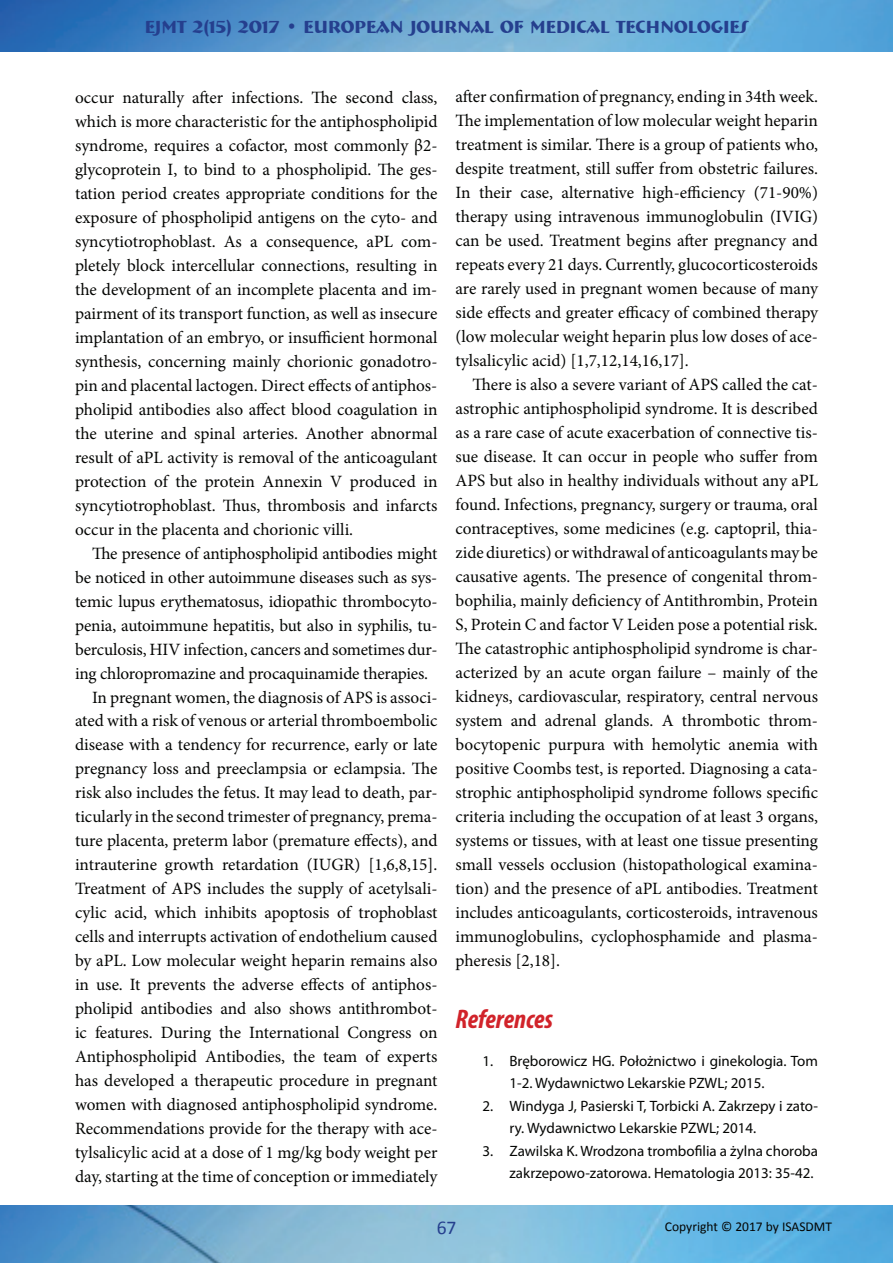
<style>
.page{position:relative;width:893px;height:1263px;background:#fff}
.page>*{position:absolute;margin:0;border:0;box-sizing:border-box;transform-origin:0 0}
.t1{font:italic 700 condensed 27px "Myriad Pro";color:#d1232a}
.t2{font:19.5px "Calibri";color:#253f8e}
.t3{font:700 18px "Bremen BT";color:#253f8e}
.t4{font:17.25px/24px "Minion Pro";letter-spacing:-.005em;color:#040503;text-align:justify}
.t5{font:15px/22.5px "Myriad Pro";color:#040503}
.t6{font:13.5px "Calibri";color:#040503}
</style>
<div class="page">
<img style="left:0;top:0;width:893px;height:52px">
<img style="left:0;top:1205px;width:893px;height:58px">
<p class="t3" style="left:145px;top:15px;width:605px">EJMT 2(15) 2017 • EUROPEAN JOURNAL OF MEDICAL TECHNOLOGIES</p>
<p class="t4" style="left:75px;top:85px;width:364px">occur naturally after infections. The second class, which is more characteristic for the antiphospholipid syndrome, requires a cofactor, most commonly β2- glycoprotein I, to bind to a phospholipid. The ges&shy;tation period creates appropriate conditions for the exposure of phospholipid antigens on the cyto- and syncytiotrophoblast. As a consequence, aPL com&shy;pletely block intercellular connections, resulting in the development of an incomplete placenta and im&shy;pairment of its transport function, as well as insecure implantation of an embryo, or insufficient hormonal synthesis, concerning mainly chorionic gonadotro&shy;pin and placental lactogen. Direct effects of antiphos&shy;pholipid antibodies also affect blood coagulation in the uterine and spinal arteries. Another abnormal result of aPL activity is removal of the anticoagulant protection of the protein Annexin V produced in syncytiotrophoblast. Thus, thrombosis and infarcts occur in the placenta and chorionic villi.</p>
<p class="t4" style="left:92px;top:541px;width:347px">The presence of antiphospholipid antibodies might</p>
<p class="t4" style="left:75px;top:565px;width:364px">be noticed in other autoimmune diseases such as sys-</p>
<p class="t4" style="left:75px;top:589px;width:364px">temic lupus erythematosus, idiopathic thrombocyto-</p>
<p class="t4" style="left:75px;top:613px;width:364px">penia, autoimmune hepatitis, but also in syphilis, tu-</p>
<p class="t4" style="left:75px;top:637px;width:364px">berculosis, HIV infection, cancers and sometimes dur-</p>
<p class="t4" style="left:75px;top:661px;width:355px">ing chloropromazine and procaquinamide therapies.</p>
<p class="t4" style="left:92px;top:685px;width:347px">In pregnant women, the diagnosis of APS is associ-</p>
<p class="t4" style="left:75px;top:709px;width:364px">ated with a risk of venous or arterial thromboembolic</p>
<p class="t4" style="left:75px;top:733px;width:364px">disease with a tendency for recurrence, early or late</p>
<p class="t4" style="left:75px;top:757px;width:364px">pregnancy loss and preeclampsia or eclampsia. The</p>
<p class="t4" style="left:75px;top:781px;width:364px">risk also includes the fetus. It may lead to death, par-</p>
<p class="t4" style="left:75px;top:805px;width:364px">ticularly in the second trimester of pregnancy, prema-</p>
<p class="t4" style="left:75px;top:829px;width:364px">ture placenta, preterm labor (premature effects), and</p>
<p class="t4" style="left:75px;top:853px;width:364px">intrauterine growth retardation (IUGR) [1,6,8,15].</p>
<p class="t4" style="left:75px;top:877px;width:364px">Treatment of APS includes the supply of acetylsali-</p>
<p class="t4" style="left:75px;top:901px;width:364px">cylic acid, which inhibits apoptosis of trophoblast</p>
<p class="t4" style="left:75px;top:925px;width:364px">cells and interrupts activation of endothelium caused</p>
<p class="t4" style="left:75px;top:949px;width:364px">by aPL. Low molecular weight heparin remains also</p>
<p class="t4" style="left:75px;top:973px;width:364px">in use. It prevents the adverse effects of antiphos-</p>
<p class="t4" style="left:75px;top:997px;width:364px">pholipid antibodies and also shows antithrombot-</p>
<p class="t4" style="left:75px;top:1021px;width:364px">ic features. During the International Congress on</p>
<p class="t4" style="left:75px;top:1045px;width:364px">Antiphospholipid Antibodies, the team of experts</p>
<p class="t4" style="left:75px;top:1069px;width:364px">has developed a therapeutic procedure in pregnant</p>
<p class="t4" style="left:75px;top:1093px;width:364px">women with diagnosed antiphospholipid syndrome.</p>
<p class="t4" style="left:75px;top:1117px;width:364px">Recommendations provide for the therapy with ace-</p>
<p class="t4" style="left:75px;top:1141px;width:364px">tylsalicylic acid at a dose of 1 mg/kg body weight per</p>
<p class="t4" style="left:75px;top:1165px;width:364px">day, starting at the time of conception or immediately</p>
<p class="t4" style="left:455px;top:85px;width:364px">after confirmation of pregnancy, ending in 34th week.<br>The implementation of low molecular weight heparin treatment is similar. There is a group of patients who, despite treatment, still suffer from obstetric failures.<br>In their case, alternative high-efficiency (71-90%) therapy using intravenous immunoglobulin (IVIG) can be used. Treatment begins after pregnancy and repeats every 21 days. Currently, glucocorticosteroids are rarely used in pregnant women because of many side effects and greater efficacy of combined therapy (low molecular weight heparin plus low doses of ace&shy;tylsalicylic acid) [1,7,12,14,16,17].</p>
<p class="t4" style="left:455px;top:373px;width:364px;text-indent:17px">There is also a severe variant of APS called the cat&shy;astrophic antiphospholipid syndrome. It is described as a rare case of acute exacerbation of connective tis&shy;sue disease. It can occur in people who suffer from APS but also in healthy individuals without any aPL found. Infections, pregnancy, surgery or trauma, oral contraceptives, some medicines (e.g. captopril, thia&shy;zide diuretics) or withdrawal of anticoagulants may be causative agents. The presence of congenital throm&shy;bophilia, mainly deficiency of Antithrombin, Protein S, Protein C and factor V Leiden pose a potential risk.<br>The catastrophic antiphospholipid syndrome is char&shy;acterized by an acute organ failure – mainly of the kidneys, cardiovascular, respiratory, central nervous system and adrenal glands. A thrombotic throm&shy;bocytopenic purpura with hemolytic anemia with positive Coombs test, is reported. Diagnosing a cata&shy;strophic antiphospholipid syndrome follows specific criteria including the occupation of at least 3 organs, systems or tissues, with at least one tissue presenting small vessels occlusion (histopathological examina&shy;tion) and the presence of aPL antibodies. Treatment includes anticoagulants, corticosteroids, intravenous immunoglobulins, cyclophosphamide and plasma&shy;pheresis [2,18].</p>
<h1 class="t1" style="left:455px;top:1002px;width:99px">References</h1>
<p class="t5" style="left:509px;top:1049px;width:310px;text-indent:-27px">1. Bręborowicz HG. Położnictwo i ginekologia. Tom<br>1-2. Wydawnictwo Lekarskie PZWL; 2015.</p>
<p class="t5" style="left:509px;top:1094px;width:310px;text-indent:-27px">2. Windyga J, Pasierski T, Torbicki A. Zakrzepy i zato&shy;ry. Wydawnictwo Lekarskie PZWL; 2014.</p>
<p class="t5" style="left:482px;top:1139px;width:337px;text-align:right">3. Zawilska K. Wrodzona trombofilia a żylna choroba zakrzepowo-zatorowa. Hematologia 2013: 35-42.</p>
<p class="t2" style="left:437px;top:1215px;width:21px">67</p>
<p class="t6" style="left:665px;top:1218px;width:169px">Copyright © 2017 by ISASDMT</p>
</div>
